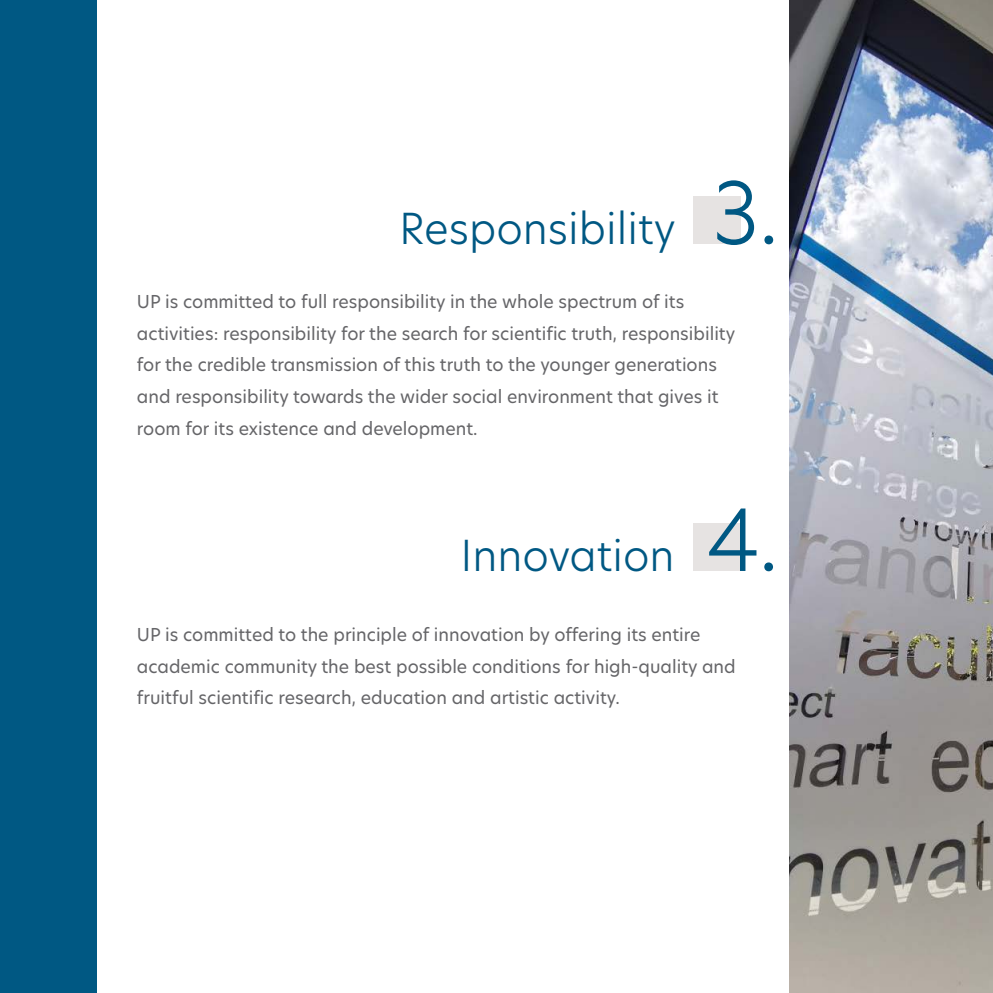
<style>
.page{position:relative;width:993px;height:993px;background:#fff}
.page>*{position:absolute;margin:0;border:0;box-sizing:border-box;transform-origin:0 0}
.t1{font:300 84px "Hero New";color:#005883}
.t2{font:300 42px "Hero New";color:#005883}
.t3{font:17.5px/31.5px "Hero New";color:#656568}
</style>
<div class="page">
<img style="left:789px;top:0;width:203px;height:992px">
<div style="left:693px;top:196px;width:48px;height:48px;background:#e6e3e2"></div>
<div style="left:693px;top:523px;width:48px;height:47px;background:#e6e3e2"></div>
<div style="left:0;top:0;width:97px;height:992px;background:#005883"></div>
<p class="t2" style="left:399px;top:200px;width:278px">Responsibility</p>
<p class="t1" style="left:711px;top:156px;width:69px">3.</p>
<p class="t3" style="left:137px;top:286px;width:599px">UP is committed to full responsibility in the whole spectrum of its activities: responsibility for the search for scientific truth, responsibility for the credible transmission of this truth to the younger generations and responsibility towards the wider social environment that gives it room for its existence and development.</p>
<p class="t2" style="left:460px;top:526px;width:216px">Innovation</p>
<p class="t1" style="left:705px;top:482px;width:74px">4.</p>
<p class="t3" style="left:137px;top:618px;width:600px">UP is committed to the principle of innovation by offering its entire academic community the best possible conditions for high-quality and fruitful scientific research, education and artistic activity.</p>
</div>
